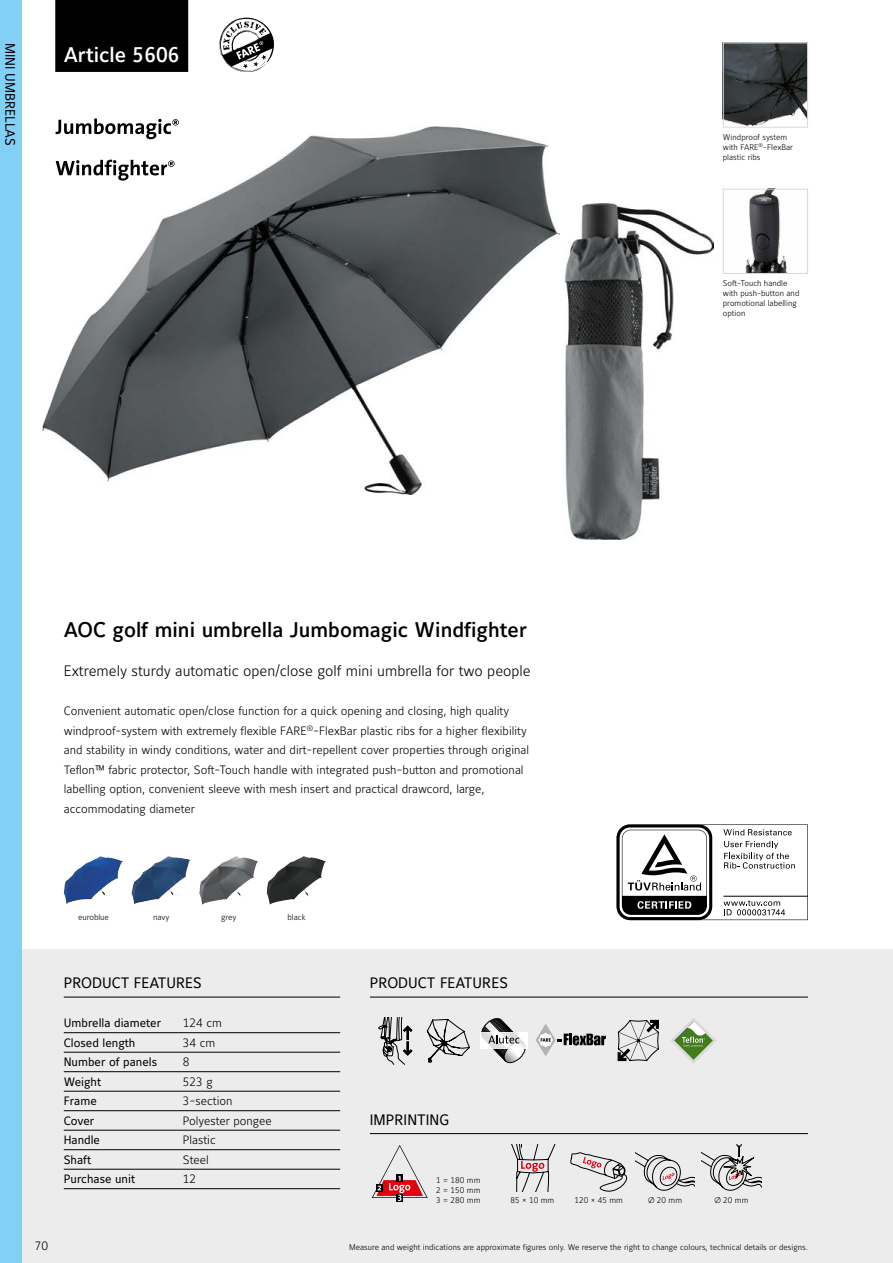
<style>
.page{position:relative;width:893px;height:1263px;background:#fff}
.page>*{position:absolute;margin:0;border:0;box-sizing:border-box;transform-origin:0 0}
.t1{font:21px "Maurea Medium Tf";color:#000}
.t2{font:21px "Maurea Medium Tf";color:#fff}
.t3{font:15px "Maurea Light Tf";color:#000}
.t4{font:15px "Maurea Regular Tf";color:#000}
.t5{font:13.5px "Maurea Regular Tf";color:#000}
.t6{font:12px/19.5px "Maurea Light Tf";color:#000}
.t7{font:12px "Maurea Regular Tf";color:#000}
.t8{font:8.25px/9.8px "Maurea Light Tf";color:#000}
.s1{font-family:"Maurea O";font-weight:300}
</style>
<div class="page">
<div style="left:0;top:949px;width:893px;height:314px;background:#ececed"></div>
<div style="left:0;top:0;width:21px;height:1263px;background:#82d0f5"></div>
<img style="left:725px;top:45px;width:81px;height:81px">
<div style="left:723px;top:43px;width:85px;height:85px;border:1px solid #dadada"></div>
<img style="left:745px;top:191px;width:42px;height:81px">
<div style="left:723px;top:189px;width:85px;height:85px;border:1px solid #dadada"></div>
<svg style="left:570px;top:1153px;width:58px;height:39px"></svg>
<svg style="left:511px;top:1144px;width:45px;height:47px"></svg>
<svg style="left:372px;top:1145px;width:56px;height:56px"></svg>
<svg style="left:702px;top:1144px;width:59px;height:47px"></svg>
<svg style="left:635px;top:1152px;width:60px;height:39px"></svg>
<img style="left:43px;top:126px;width:517px;height:369px">
<svg style="left:378px;top:1017px;width:34px;height:47px"></svg>
<svg style="left:427px;top:1018px;width:43px;height:45px"></svg>
<svg style="left:480px;top:1018px;width:47px;height:46px"></svg>
<svg style="left:536px;top:1024px;width:70px;height:32px"></svg>
<svg style="left:618px;top:1020px;width:41px;height:41px"></svg>
<svg style="left:671px;top:1018px;width:45px;height:45px"></svg>
<svg style="left:219px;top:18px;width:55px;height:54px"></svg>
<svg style="left:56px;top:119px;width:123px;height:20px"></svg>
<svg style="left:56px;top:160px;width:119px;height:21px"></svg>
<img style="left:64px;top:856px;width:59px;height:48px">
<img style="left:131px;top:856px;width:60px;height:49px">
<img style="left:199px;top:856px;width:60px;height:49px">
<img style="left:267px;top:856px;width:59px;height:49px">
<img style="left:566px;top:203px;width:148px;height:337px">
<hr style="left:64px;top:997px;width:276px;height:1px;background:#000">
<hr style="left:370px;top:997px;width:438px;height:1px;background:#000">
<hr style="left:370px;top:1133px;width:438px;height:1px;background:#000">
<div style="left:55px;top:0;width:133px;height:72px;background:#000"></div>
<hr style="left:64px;top:1032px;width:276px;height:1px;background:#000">
<hr style="left:64px;top:1052px;width:276px;height:1px;background:#000">
<hr style="left:64px;top:1071px;width:276px;height:1px;background:#000">
<hr style="left:64px;top:1091px;width:276px;height:1px;background:#000">
<hr style="left:64px;top:1110px;width:276px;height:1px;background:#000">
<hr style="left:64px;top:1130px;width:276px;height:1px;background:#000">
<hr style="left:64px;top:1149px;width:276px;height:1px;background:#000">
<hr style="left:64px;top:1169px;width:276px;height:1px;background:#000">
<hr style="left:64px;top:1188px;width:276px;height:1px;background:#000">
<svg style="left:617px;top:824px;width:191px;height:96px"></svg>
<p class="t5" style="left:18px;top:43px;width:105px;rotate:90deg">MINI UMBRELLAS</p>
<h1 class="t2" style="left:64px;top:43px;width:117px">Article 5606</h1>
<p class="t8" style="left:723px;top:133px;width:72px">Windproof system with FARE<sup>®</sup>-FlexBar plastic ribs</p>
<p class="t8" style="left:723px;top:279px;width:78px">Soft-Touch handle with push-button and promotional labelling option</p>
<h1 class="t1" style="left:64px;top:618px;width:465px">AOC golf mini umbrella Jumbomagic Windfighter</h1>
<p class="t3" style="left:64px;top:663px;width:468px">Extremely sturdy automatic open/close golf mini umbrella for two people</p>
<p class="t6" style="left:64px;top:702px;width:467px">Convenient automatic open/close function for a quick opening and closing, high quality windproof-system with extremely flexible FARE<sup>®</sup>-FlexBar plastic ribs for a higher flexibility and stability in windy conditions, water and dirt-repellent cover properties through original Teflon™ fabric protector, Soft-Touch handle with integrated push-button and promotional labelling option, convenient sleeve with mesh insert and practical drawcord, large, accommodating diameter</p>
<p class="t8" style="left:78px;top:913px;width:32px">euroblue</p>
<p class="t8" style="left:153px;top:913px;width:18px">navy</p>
<p class="t8" style="left:221px;top:913px;width:17px">grey</p>
<p class="t8" style="left:288px;top:913px;width:20px">black</p>
<p class="t6" style="left:35px;top:1237px;width:15px">70</p>
<p class="t4" style="left:64px;top:975px;width:139px">PRODUCT FEATURES</p>
<p class="t4" style="left:370px;top:975px;width:139px">PRODUCT FEATURES</p>
<p class="t7" style="left:64px;top:1016px;width:99px">Umbrella diameter</p>
<p class="t6" style="left:183px;top:1014px;width:41px">124 cm</p>
<p class="t7" style="left:64px;top:1036px;width:73px">Closed length</p>
<p class="t6" style="left:183px;top:1033px;width:34px">34 cm</p>
<p class="t7" style="left:64px;top:1055px;width:95px">Number of panels</p>
<p class="t6" style="left:183px;top:1053px;width:8px">8</p>
<p class="t7" style="left:64px;top:1075px;width:39px">Weight</p>
<p class="t6" style="left:183px;top:1072px;width:31px">523 g</p>
<p class="t7" style="left:64px;top:1094px;width:35px">Frame</p>
<p class="t6" style="left:183px;top:1092px;width:51px">3-section</p>
<p class="t7" style="left:64px;top:1114px;width:32px">Cover</p>
<p class="t6" style="left:183px;top:1111px;width:91px">Polyester pongee</p>
<p class="t7" style="left:64px;top:1133px;width:38px">Handle</p>
<p class="t6" style="left:183px;top:1131px;width:34px">Plastic</p>
<p class="t7" style="left:64px;top:1153px;width:29px">Shaft</p>
<p class="t6" style="left:183px;top:1150px;width:27px">Steel</p>
<p class="t7" style="left:64px;top:1172px;width:73px">Purchase unit</p>
<p class="t6" style="left:183px;top:1170px;width:15px">12</p>
<p class="t4" style="left:370px;top:1111px;width:81px">IMPRINTING</p>
<p class="t8" style="left:436px;top:1176px;width:46px;text-align:justify">1 = 180 mm 2 = 150 mm 3 = 280 mm</p>
<p class="t8" style="left:510px;top:1195px;width:45px">85 × 10 mm</p>
<p class="t8" style="left:575px;top:1195px;width:50px">120 × 45 mm</p>
<p class="t8" style="left:648px;top:1195px;width:36px"><span class="s1">ø</span> 20 mm</p>
<p class="t8" style="left:714px;top:1195px;width:36px"><span class="s1">ø</span> 20 mm</p>
<p class="t8" style="left:349px;top:1243px;width:460px">Measure and weight indications are approximate figures only. We reserve the right to change colours, technical details or designs.</p>
</div>
